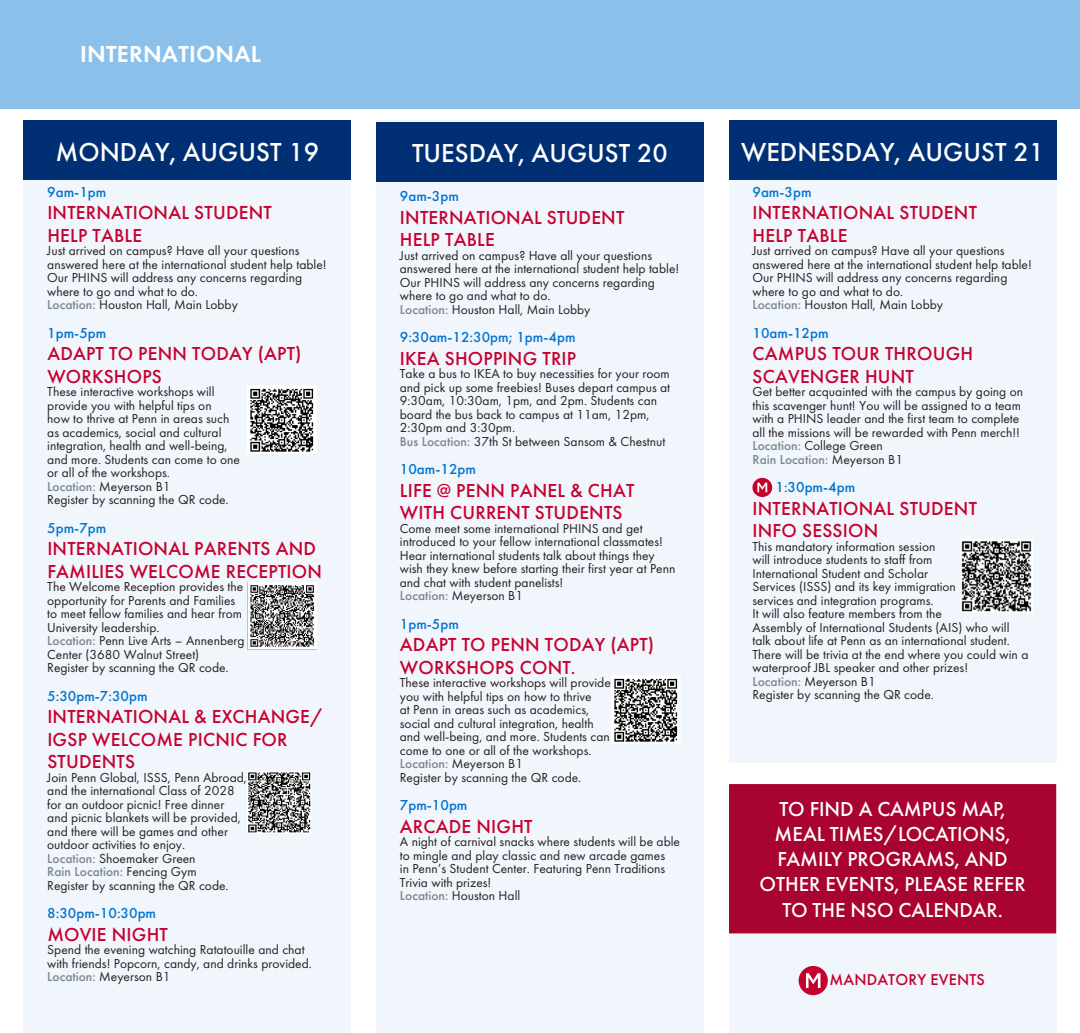
<style>
.page{position:relative;width:1080px;height:1033px;background:#fff}
.page>*{position:absolute;margin:0;border:0;box-sizing:border-box;transform-origin:0 0}
.t1{font:500 27px "Futura PT";color:#fff}
.t2{font:600 24px "Futura PT";letter-spacing:.01em;color:#fff}
.t3{font:500 21px/25.2px "Futura PT";color:#fff;text-align:center}
.events_heads{font:500 19.5px/22.5px "Futura PT";letter-spacing:.01em;color:#c5002e}
.mandatory{font:500 16.35px "Futura PT";letter-spacing:.01em;color:#c5002e}
.blue_head{font:500 15px "Futura PT";color:#0073ce}
.events_heads-2{font:500 15px "Futura PT";color:#0073ce}
.event_body{font:13.5px/13.5px "Futura PT";color:#231f20}
.event_body-2{font:500 13.5px "Futura PT";color:#7b868d}
.s1{font-weight:500;color:#7b868d}
.s2{font-weight:400;color:#231f20}
</style>
<div class="page">
<div style="left:729px;top:121px;width:327px;height:642px;background:#f1f5fc"></div>
<div style="left:376px;top:121px;width:328px;height:912px;background:#f1f5fc"></div>
<div style="left:24px;top:121px;width:327px;height:912px;background:#f1f5fc"></div>
<div style="left:0;top:0;width:1080px;height:108px;background:#8ac0ea"></div>
<div style="left:24px;top:121px;width:327px;height:59px;background:#002f73"></div>
<div style="left:376px;top:122px;width:328px;height:60px;background:#002f73"></div>
<div style="left:729px;top:121px;width:327px;height:59px;background:#002f73"></div>
<img style="left:248px;top:583px;width:68px;height:66px">
<img style="left:248px;top:771px;width:63px;height:63px">
<img style="left:247px;top:386px;width:69px;height:68px">
<svg style="left:752px;top:478px;width:20px;height:19px"></svg>
<svg style="left:757px;top:482px;width:10px;height:10px"></svg>
<img style="left:961px;top:540px;width:72px;height:72px">
<div style="left:729px;top:933px;width:327px;height:100px;background:#f1f5fc"></div>
<div style="left:729px;top:784px;width:327px;height:149px;background:#a90332"></div>
<div style="left:799px;top:966px;width:29px;height:29px;background:#c5002e;border-radius:50%"></div>
<svg style="left:806px;top:973px;width:14px;height:15px"></svg>
<img style="left:611px;top:676px;width:69px;height:67px">
<p class="t2" style="left:80px;top:39px;width:183px">INTERNATIONAL</p>
<p class="t1" style="left:56px;top:135px;width:265px">MONDAY, AUGUST 19</p>
<p class="t1" style="left:412px;top:137px;width:257px">TUESDAY, AUGUST 20</p>
<p class="blue_head" style="left:47px;top:183px;width:61px">9am-1pm</p>
<p class="events_heads" style="left:47px;top:201px;width:226px">INTERNATIONAL STUDENT<br>HELP TABLE</p>
<p class="event_body" style="left:47px;top:244px;width:281px">Just arrived on campus? Have all your questions answered here at the international student help table!<br>Our PHINS will address any concerns regarding where to go and what to do.</p>
<p class="event_body" style="left:47px;top:298px;width:192px"><span class="s1">Location:</span> Houston Hall, Main Lobby</p>
<p class="blue_head" style="left:47px;top:324px;width:61px">1pm-5pm</p>
<p class="events_heads" style="left:47px;top:342px;width:256px">ADAPT TO PENN TODAY (APT)<br>WORKSHOPS</p>
<p class="event_body" style="left:47px;top:385px;width:194px">These interactive workshops will provide you with helpful tips on<br>how to thrive at Penn in areas such as academics, social and cultural integration, health and well-being, and more. Students can come to one or all of the workshops.</p>
<p class="event_body" style="left:47px;top:479px;width:125px"><span class="s1">Location:</span> Meyerson B1</p>
<p class="event_body" style="left:47px;top:493px;width:183px">Register by scanning the QR code.</p>
<p class="blue_head" style="left:47px;top:519px;width:61px">5pm-7pm</p>
<p class="events_heads" style="left:47px;top:537px;width:276px">INTERNATIONAL PARENTS AND<br>FAMILIES WELCOME RECEPTION</p>
<p class="event_body" style="left:47px;top:580px;width:198px">The Welcome Reception provides the opportunity for Parents and Families to meet fellow families and hear from</p>
<p class="event_body" style="left:47px;top:620px;width:114px">University leadership.</p>
<p class="event_body" style="left:47px;top:634px;width:199px"><span class="s1">Location:</span> Penn Live Arts – Annenberg<br>Center (3680 Walnut Street)</p>
<p class="event_body" style="left:47px;top:661px;width:183px">Register by scanning the QR code.</p>
<p class="blue_head" style="left:47px;top:687px;width:102px">5:30pm-7:30pm</p>
<p class="events_heads" style="left:47px;top:705px;width:278px">INTERNATIONAL &amp; EXCHANGE/<br>IGSP WELCOME PICNIC FOR<br>STUDENTS</p>
<p class="event_body" style="left:47px;top:770px;width:201px">Join Penn Global, ISSS, Penn Abroad, and the international Class of 2028 for an outdoor picnic! Free dinner and picnic blankets will be provided, and there will be games and other outdoor activities to enjoy.</p>
<p class="event_body" style="left:47px;top:851px;width:150px"><span class="s1">Location:</span> Shoemaker Green</p>
<p class="event_body-2" style="left:47px;top:863px;width:151px">Rain Location: <span class="s2">Fencing Gym</span></p>
<p class="event_body" style="left:47px;top:878px;width:183px">Register by scanning the QR code.</p>
<p class="blue_head" style="left:47px;top:904px;width:110px">8:30pm-10:30pm</p>
<p class="events_heads" style="left:47px;top:923px;width:122px">MOVIE NIGHT</p>
<p class="event_body" style="left:47px;top:943px;width:266px">Spend the evening watching Ratatouille and chat with friends! Popcorn, candy, and drinks provided.</p>
<p class="event_body" style="left:47px;top:970px;width:125px"><span class="s1">Location:</span> Meyerson B1</p>
<p class="events_heads-2" style="left:400px;top:187px;width:61px">9am-3pm</p>
<p class="events_heads" style="left:400px;top:206px;width:226px">INTERNATIONAL STUDENT<br>HELP TABLE</p>
<p class="event_body" style="left:400px;top:248px;width:281px">Just arrived on campus? Have all your questions answered here at the international student help table!<br>Our PHINS will address any concerns regarding where to go and what to do.</p>
<p class="event_body" style="left:400px;top:302px;width:192px"><span class="s1">Location:</span> Houston Hall, Main Lobby</p>
<p class="blue_head" style="left:400px;top:328px;width:177px">9:30am-12:30pm; 1pm-4pm</p>
<p class="events_heads" style="left:400px;top:347px;width:178px">IKEA SHOPPING TRIP</p>
<p class="event_body" style="left:400px;top:367px;width:272px">Take a bus to IKEA to buy necessities for your room and pick up some freebies! Buses depart campus at 9:30am, 10:30am, 1pm, and 2pm. Students can board the bus back to campus at 11am, 12pm, 2:30pm and 3:30pm.</p>
<p class="event_body" style="left:400px;top:434px;width:267px"><span class="s1">Bus Location:</span> 37th St between Sansom &amp; Chestnut</p>
<p class="blue_head" style="left:400px;top:460px;width:78px">10am-12pm</p>
<p class="events_heads" style="left:400px;top:479px;width:236px">LIFE @ PENN PANEL &amp; CHAT<br>WITH CURRENT STUDENTS</p>
<p class="event_body" style="left:400px;top:521px;width:277px">Come meet some international PHINS and get introduced to your fellow international classmates!<br>Hear international students talk about things they wish they knew before starting their first year at Penn and chat with student panelists!</p>
<p class="event_body" style="left:400px;top:589px;width:125px"><span class="s1">Location:</span> Meyerson B1</p>
<p class="blue_head" style="left:400px;top:615px;width:61px">1pm-5pm</p>
<p class="events_heads" style="left:400px;top:633px;width:256px">ADAPT TO PENN TODAY (APT)<br>WORKSHOPS CONT.</p>
<p class="event_body" style="left:400px;top:676px;width:213px">These interactive workshops will provide you with helpful tips on how to thrive<br>at Penn in areas such as academics, social and cultural integration, health and well-being, and more. Students can come to one or all of the workshops.</p>
<p class="event_body" style="left:400px;top:757px;width:125px"><span class="s1">Location:</span> Meyerson B1</p>
<p class="event_body" style="left:400px;top:770px;width:183px">Register by scanning the QR code.</p>
<p class="blue_head" style="left:400px;top:796px;width:69px">7pm-10pm</p>
<p class="events_heads" style="left:400px;top:815px;width:134px">ARCADE NIGHT</p>
<p class="event_body" style="left:400px;top:835px;width:282px">A night of carnival snacks where students will be able to mingle and play classic and new arcade games<br>in Penn’s Student Center. Featuring Penn Traditions Trivia with prizes!</p>
<p class="event_body" style="left:400px;top:889px;width:122px"><span class="s1">Location:</span> Houston Hall</p>
<p class="t1" style="left:741px;top:135px;width:305px">WEDNESDAY, AUGUST 21</p>
<p class="blue_head" style="left:752px;top:183px;width:61px">9am-3pm</p>
<p class="events_heads" style="left:753px;top:201px;width:226px">INTERNATIONAL STUDENT<br>HELP TABLE</p>
<p class="event_body" style="left:752px;top:244px;width:281px">Just arrived on campus? Have all your questions answered here at the international student help table!<br>Our PHINS will address any concerns regarding where to go and what to do.</p>
<p class="event_body" style="left:752px;top:298px;width:192px"><span class="s1">Location:</span> Houston Hall, Main Lobby</p>
<p class="blue_head" style="left:752px;top:324px;width:78px">10am-12pm</p>
<p class="events_heads" style="left:753px;top:342px;width:222px">CAMPUS TOUR THROUGH<br>SCAVENGER HUNT</p>
<p class="event_body" style="left:752px;top:385px;width:272px">Get better acquainted with the campus by going on this scavenger hunt! You will be assigned to a team with a PHINS leader and the first team to complete all the missions will be rewarded with Penn merch!!</p>
<p class="event_body" style="left:752px;top:439px;width:132px"><span class="s1">Location:</span> College Green</p>
<p class="event_body-2" style="left:752px;top:451px;width:152px">Rain Location: <span class="s2">Meyerson B1</span></p>
<p class="blue_head" style="left:776px;top:478px;width:81px">1:30pm-4pm</p>
<p class="events_heads" style="left:753px;top:497px;width:226px">INTERNATIONAL STUDENT<br>INFO SESSION</p>
<p class="event_body" style="left:752px;top:539px;width:278px">This mandatory information session<br>will introduce students to staff from<br>International Student and Scholar<br>Services (ISSS) and its key immigration<br>services and integration programs.<br>It will also feature members from the<br>Assembly of International Students (AIS) who will talk about life at Penn as an international student.<br>There will be trivia at the end where you could win a waterproof JBL speaker and other prizes!</p>
<p class="event_body" style="left:752px;top:674px;width:125px"><span class="s1">Location:</span> Meyerson B1</p>
<p class="event_body" style="left:752px;top:688px;width:183px">Register by scanning the QR code.</p>
<p class="t3" style="left:760px;top:796px;width:268px">TO FIND A CAMPUS MAP,<br>MEAL TIMES/LOCATIONS,<br>FAMILY PROGRAMS, AND<br>OTHER EVENTS, PLEASE REFER<br>TO THE NSO CALENDAR.</p>
<p class="mandatory" style="left:830px;top:969px;width:157px">MANDATORY EVENTS</p>
</div>
